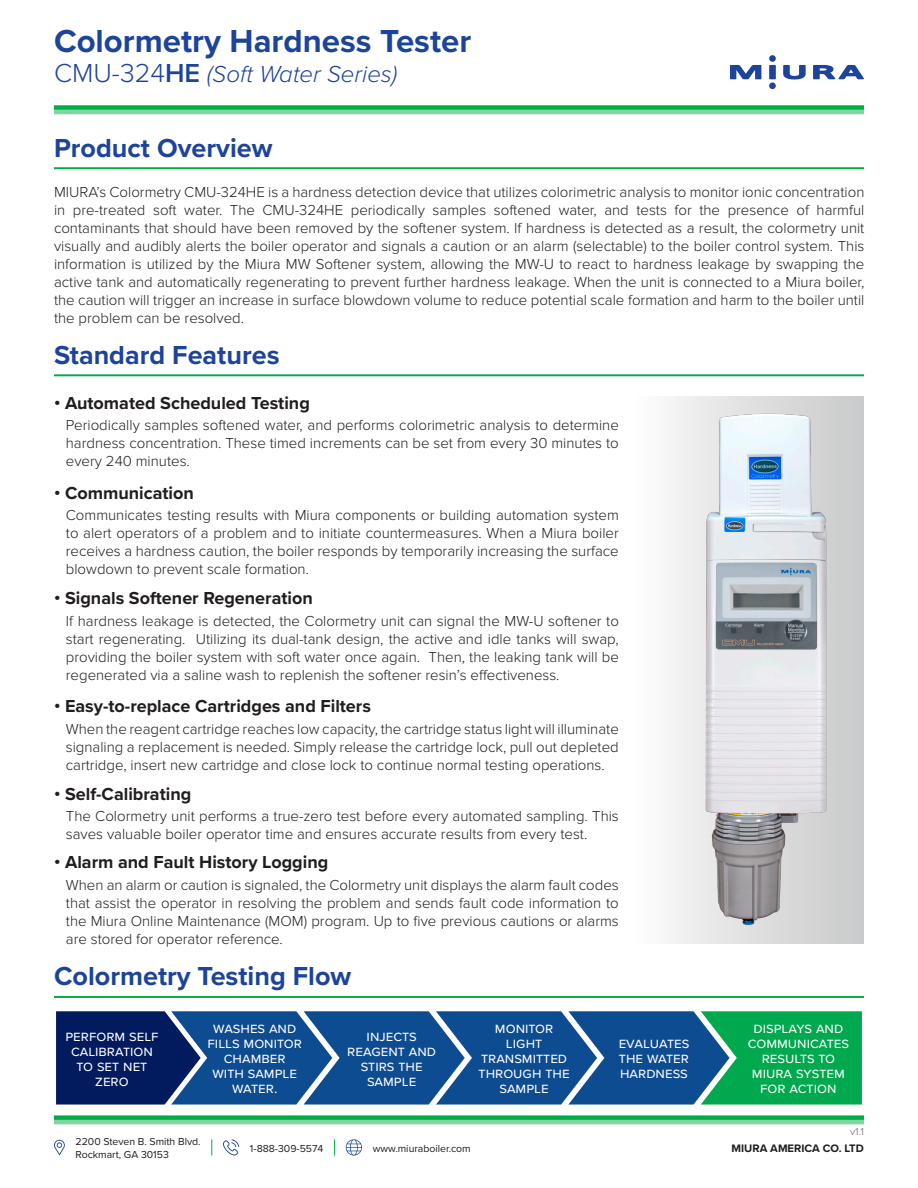
<style>
.page{position:relative;width:918px;height:1188px;background:#fff}
.page>*{position:absolute;margin:0;border:0;box-sizing:border-box;transform-origin:0 0}
.t1{font:700 33px "Proxima Nova";color:#1d449b}
.t2{font:700 27px "Proxima Nova";color:#1d449b}
.t3{font:italic 300 24px "Proxima Nova";color:#1d449b}
.t4{font:700 18px "Proxima Nova";color:#211d1e}
.t5{font:300 15px/18px "Proxima Nova";color:#211d1e;text-align:justify}
.t6{font:15px/15px "Proxima Nova";color:#fff;text-align:center}
.t7{font:700 11.25px "Proxima Nova";color:#211d1e}
.t8{font:10.5px/12.6px "Proxima Nova";color:#211d1e}
.t9{font:10.5px "Proxima Nova";color:#8d8787}
.s1{font-style:normal;font-size:27px}
.s2{font-weight:600;font-style:normal;font-size:27px}
.s3{color:#231f20}
</style>
<div class="page">
<svg style="left:730px;top:65px;width:31px;height:14px"></svg>
<svg style="left:813px;top:65px;width:51px;height:14px"></svg>
<div style="left:769px;top:65px;width:7px;height:14px;background:#1d449b"></div>
<svg style="left:769px;top:55px;width:7px;height:7px"></svg>
<div style="left:769px;top:82px;width:7px;height:7px;background:#1d449b;border-radius:50%"></div>
<svg style="left:783px;top:65px;width:23px;height:14px"></svg>
<div style="left:54px;top:105px;width:810px;height:5px;background:#00ad44"></div>
<hr style="left:54px;top:110px;width:810px;height:4px;background:#80d6a1">
<hr style="left:54px;top:167px;width:810px;height:2px;background:#00ad44">
<svg style="left:211px;top:1139px;width:1px;height:17px"></svg>
<svg style="left:334px;top:1139px;width:1px;height:17px"></svg>
<svg style="left:346px;top:1139px;width:16px;height:17px"></svg>
<svg style="left:223px;top:1139px;width:16px;height:17px"></svg>
<svg style="left:54px;top:1140px;width:11px;height:15px"></svg>
<div style="left:54px;top:1115px;width:810px;height:5px;background:#00ad44"></div>
<hr style="left:54px;top:1120px;width:810px;height:4px;background:#80d6a1">
<div style="left:632px;top:396px;width:232px;height:548px;background:linear-gradient(to right,#fdfcfc,#c8c8c9)"></div>
<hr style="left:54px;top:374px;width:810px;height:2px;background:#00ad44">
<img style="left:688px;top:407px;width:155px;height:523px">
<hr style="left:54px;top:996px;width:810px;height:2px;background:#00ad44">
<svg style="left:56px;top:1011px;width:806px;height:94px;background:#155d83"></svg>
<p class="t1" style="left:54px;top:16px;width:419px">Colormetry Hardness Tester</p>
<p class="t3" style="left:54px;top:56px;width:345px"><span class="s1">CMU-324</span><span class="s2">HE</span> (Soft Water Series)</p>
<p class="t2" style="left:54px;top:127px;width:220px">Product Overview</p>
<p class="t5" style="left:54px;top:183px;width:812px">MIURA’s Colormetry CMU-324HE is a hardness detection device that utilizes colorimetric analysis to monitor ionic concentration in pre-treated soft water. The CMU-324HE periodically samples softened water, and tests for the presence of harmful contaminants that should have been removed by the softener system. If hardness is detected as a result, the colormetry unit visually and audibly alerts the boiler operator and signals a caution or an alarm (selectable) to the boiler control system. This information is utilized by the Miura MW Softener system, allowing the MW-U to react to hardness leakage by swapping the active tank and automatically regenerating to prevent further hardness leakage. When the unit is connected to a Miura boiler, the caution will trigger an increase in surface blowdown volume to reduce potential scale formation and harm to the boiler until the problem can be resolved.</p>
<p class="t2" style="left:54px;top:335px;width:227px">Standard Features</p>
<p class="t4" style="left:54px;top:389px;width:257px">• Automated Scheduled Testing</p>
<p class="t5" style="left:66px;top:417px;width:554px">Periodically samples softened water, and performs colorimetric analysis to determine hardness concentration. These timed increments can be set from every 30 minutes to every 240 minutes.</p>
<p class="t4" style="left:54px;top:479px;width:141px">• Communication</p>
<p class="t5" style="left:66px;top:506px;width:555px">Communicates testing results with Miura components or building automation system to alert operators of a problem and to initiate countermeasures. When a Miura boiler receives a hardness caution, the boiler responds by temporarily increasing the surface blowdown to prevent scale formation.</p>
<p class="t4" style="left:54px;top:585px;width:260px">• Signals Softener Regeneration</p>
<p class="t5" style="left:66px;top:612px;width:555px">If hardness leakage is detected, the Colormetry unit can signal the MW-U softener to start regenerating. Utilizing its dual-tank design, the active and idle tanks will swap, providing the boiler system with soft water once again. Then, the leaking tank will be regenerated via a saline wash to replenish the softener resin’s effectiveness.</p>
<p class="t4" style="left:54px;top:693px;width:318px">• Easy-to-replace Cartridges and Filters</p>
<p class="t5" style="left:66px;top:720px;width:554px">When the reagent cartridge reaches <span class="s3">low capacity,</span> the cartridge status light will illuminate signaling a replacement is needed. Simply release the cartridge lock, pull out depleted cartridge, insert new cartridge and close lock to continue normal testing operations.</p>
<p class="t4" style="left:54px;top:780px;width:139px">• Self-Calibrating</p>
<p class="t5" style="left:66px;top:807px;width:554px">The Colormetry unit performs a true-zero test before every automated sampling. This saves valuable boiler operator time and ensures accurate results from every test.</p>
<p class="t4" style="left:54px;top:849px;width:276px">• Alarm and Fault History Logging</p>
<p class="t5" style="left:66px;top:876px;width:554px">When an alarm or caution is signaled, the Colormetry unit displays the alarm fault codes that assist the operator in resolving the problem and sends fault code information to the Miura Online Maintenance (MOM) program. Up to five previous cautions or alarms are stored for operator reference.</p>
<p class="t2" style="left:54px;top:956px;width:299px">Colormetry Testing Flow</p>
<p class="t6" style="left:65px;top:1028px;width:95px">perform Self calibration to set net zero</p>
<p class="t6" style="left:208px;top:1020px;width:96px">Washes and fills monitor chamber with sample water.</p>
<p class="t6" style="left:347px;top:1028px;width:90px">Injects reagent and stirs the sample</p>
<p class="t6" style="left:479px;top:1020px;width:93px">Monitor light transmitted through the sample</p>
<p class="t6" style="left:619px;top:1035px;width:72px;text-align:justify">Evaluates the water hardness</p>
<p class="t6" style="left:748px;top:1020px;width:102px">displays and communicates results to miura system for action</p>
<p class="t9" style="left:850px;top:1124px;width:15px">v1.1</p>
<p class="t8" style="left:76px;top:1135px;width:127px">2200 Steven B. Smith Blvd.<br>Rockmart, GA 30153</p>
<p class="t8" style="left:250px;top:1141px;width:75px">1-888-309-5574</p>
<p class="t8" style="left:373px;top:1141px;width:100px">www.miuraboiler.com</p>
<p class="t7" style="left:732px;top:1140px;width:134px">MIURA AMERICA CO. LTD</p>
</div>
